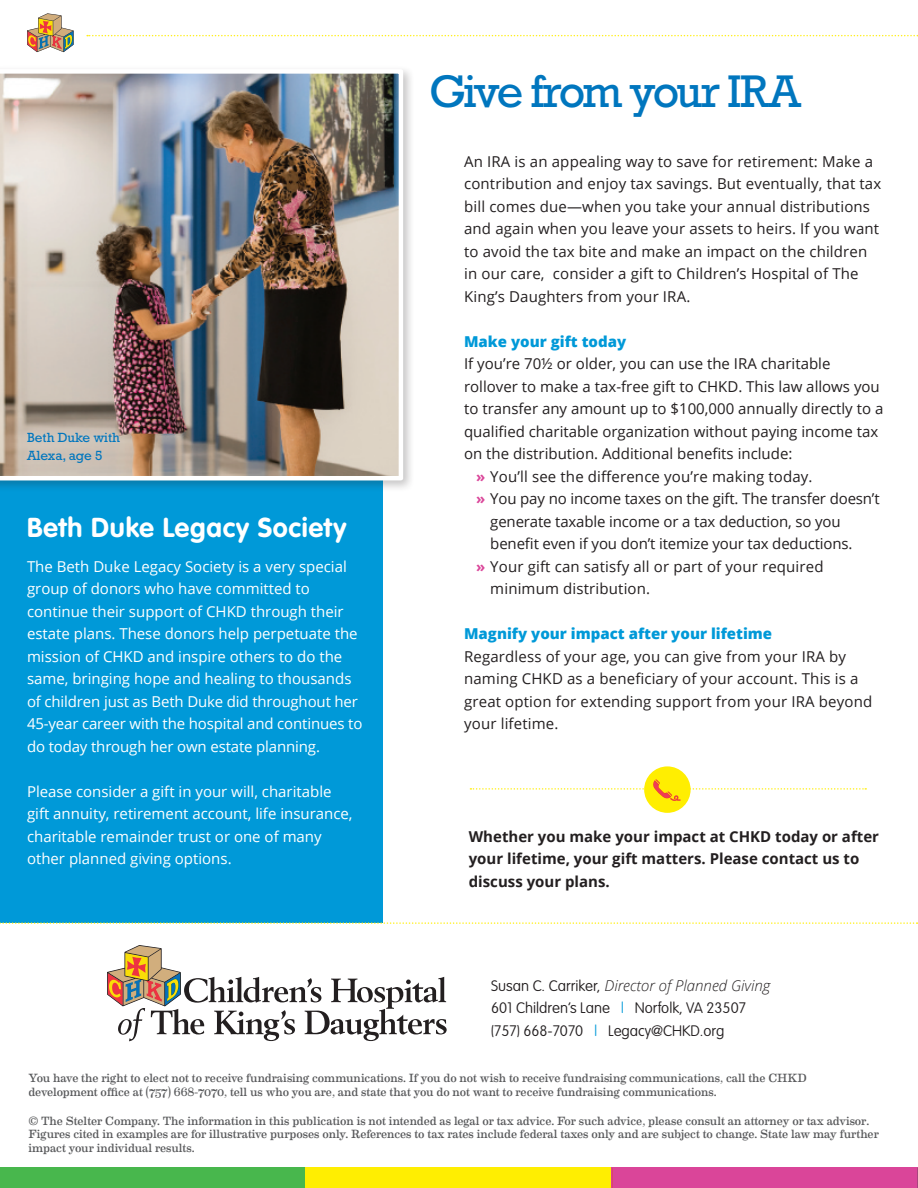
<style>
.page{position:relative;width:918px;height:1188px;background:#fff}
.page>*{position:absolute;margin:0;border:0;box-sizing:border-box;transform-origin:0 0}
.t1{font:46.5px "Rockwell";letter-spacing:-.055em;color:#0076be}
.t2{font:700 27px "VAG Rounded";letter-spacing:.03em;color:#fff}
.t3{font:15px/22.5px "Open Sans";letter-spacing:.01em;color:#231f20}
.t4{font:15px/22.5px "Open Sans";color:#fff}
.t5{font:15px "Open Sans";letter-spacing:-.01em;color:#231f20}
.t6{font:700 15px/22.5px "Open Sans";color:#231f20}
.t7{font:100 15px/22.5px "VAG Rounded";color:#231f20}
.t8{font:800 15px "Open Sans";color:#0099d8}
.t9{font:italic 300 15px "Open Sans";color:#231f20}
.t10{font:13.5px/18px "Rockwell";color:#0076be}
.t11{font:12px/13.5px "Eames Century Modern";letter-spacing:-.01em;color:#57585a}
.s1{font-weight:700;color:#da4599}
.s2{font-family:"VAG Rounded";font-weight:100;font-style:normal}
.s3{color:#0099d8}
</style>
<div class="page">
<div style="left:0;top:222px;width:383px;height:700px;background:#0099d8"></div>
<div style="left:0;top:1167px;width:306px;height:21px;background:#48b74d"></div>
<div style="left:306px;top:1167px;width:306px;height:21px;background:#ffee01"></div>
<div style="left:612px;top:1167px;width:306px;height:21px;background:#da4599"></div>
<div style="left:0;top:65px;width:415px;height:427px;background:#231f20;opacity:.26"></div>
<img style="left:0;top:69px;width:403px;height:411px">
<div style="left:644px;top:766px;width:47px;height:47px;background:#ffee01;border-radius:50%"></div>
<svg style="left:612px;top:1167px;width:1px;height:21px"></svg>
<svg style="left:917px;top:1167px;width:1px;height:21px"></svg>
<svg style="left:470px;top:779px;width:396px;height:22px"></svg>
<svg style="left:107px;top:945px;width:340px;height:96px"></svg>
<svg style="left:27px;top:13px;width:47px;height:39px"></svg>
<svg style="left:0;top:922px;width:918px;height:2px"></svg>
<p class="t10" style="left:27px;top:429px;width:94px">Beth Duke with<br>Alexa, age 5</p>
<h2 class="t2" style="left:27px;top:512px;width:321px">Beth Duke Legacy Society</h2>
<p class="t4" style="left:27px;top:554px;width:337px">The Beth Duke Legacy Society is a very special group of donors who have committed to continue their support of CHKD through their estate plans. These donors help perpetuate the mission of CHKD and inspire others to do the same, bringing hope and healing to thousands of children just as Beth Duke did throughout her 45-year career with the hospital and continues to do today through her own estate planning.</p>
<p class="t4" style="left:27px;top:779px;width:327px">Please consider a gift in your will, charitable gift annuity, retirement account, life insurance, charitable remainder trust or one of many other planned giving options.</p>
<h1 class="t1" style="left:429px;top:64px;width:373px">Give from your IRA</h1>
<p class="t3" style="left:464px;top:149px;width:419px">An IRA is an appealing way to save for retirement: Make a contribution and enjoy tax savings. But eventually, that tax bill comes due—when you take your annual distributions and again when you leave your assets to heirs. If you want to avoid the tax bite and make an impact on the children in our care, consider a gift to Children’s Hospital of The King’s Daughters from your IRA.</p>
<p class="t8" style="left:464px;top:330px;width:164px">Make your gift today</p>
<p class="t3" style="left:464px;top:352px;width:368px">If you’re 70½ or older, you can use the IRA charitable</p>
<p class="t3" style="left:464px;top:374px;width:417px">rollover to make a tax-free gift to CHKD. This law allows you</p>
<p class="t3" style="left:464px;top:397px;width:421px">to transfer any amount up to $100,000 annually directly to a</p>
<p class="t3" style="left:464px;top:419px;width:416px">qualified charitable organization without paying income tax</p>
<p class="t3" style="left:464px;top:442px;width:330px">on the distribution. Additional benefits include:</p>
<p class="t3" style="left:476px;top:464px;width:338px"><span class="s1">»</span> You’ll see the difference you’re making today.</p>
<p class="t5" style="left:476px;top:488px;width:405px"><span class="s1">»</span> You pay no income taxes on the gift. The transfer doesn’t</p>
<p class="t5" style="left:490px;top:511px;width:352px">generate taxable income or a tax deduction, so you</p>
<p class="t5" style="left:490px;top:533px;width:364px">benefit even if you don’t itemize your tax deductions.</p>
<p class="t3" style="left:476px;top:554px;width:349px"><span class="s1">»</span> Your gift can satisfy all or part of your required</p>
<p class="t3" style="left:490px;top:577px;width:161px">minimum distribution.</p>
<p class="t8" style="left:464px;top:622px;width:310px">Magnify your impact after your lifetime</p>
<p class="t3" style="left:464px;top:644px;width:410px">Regardless of your age, you can give from your IRA by naming CHKD as a beneficiary of your account. This is a great option for extending support from your IRA beyond your lifetime.</p>
<p class="t6" style="left:469px;top:824px;width:412px">Whether you make your impact at CHKD today or after your lifetime, your gift matters. Please contact us to discuss your plans.</p>
<p class="t9" style="left:491px;top:975px;width:281px"><span class="s2">Susan C. Carriker,</span> Director of Planned Giving</p>
<p class="t7" style="left:491px;top:997px;width:256px">601 Children’s Lane <span class="s3">|</span> Norfolk, VA 23507 (757) 668-7070 <span class="s3">|</span> Legacy@CHKD.org</p>
<p class="t11" style="left:28px;top:1071px;width:780px">You have the right to elect not to receive fundraising communications. If you do not wish to receive fundraising communications, call the CHKD development office at (757) 668-7070, tell us who you are, and state that you do not want to receive fundraising communications.</p>
<p class="t11" style="left:28px;top:1113px;width:852px">© The Stelter Company. The information in this publication is not intended as legal or tax advice. For such advice, please consult an attorney or tax advisor.<br>Figures cited in examples are for illustrative purposes only. References to tax rates include federal taxes only and are subject to change. State law may further impact your individual results.</p>
</div>
